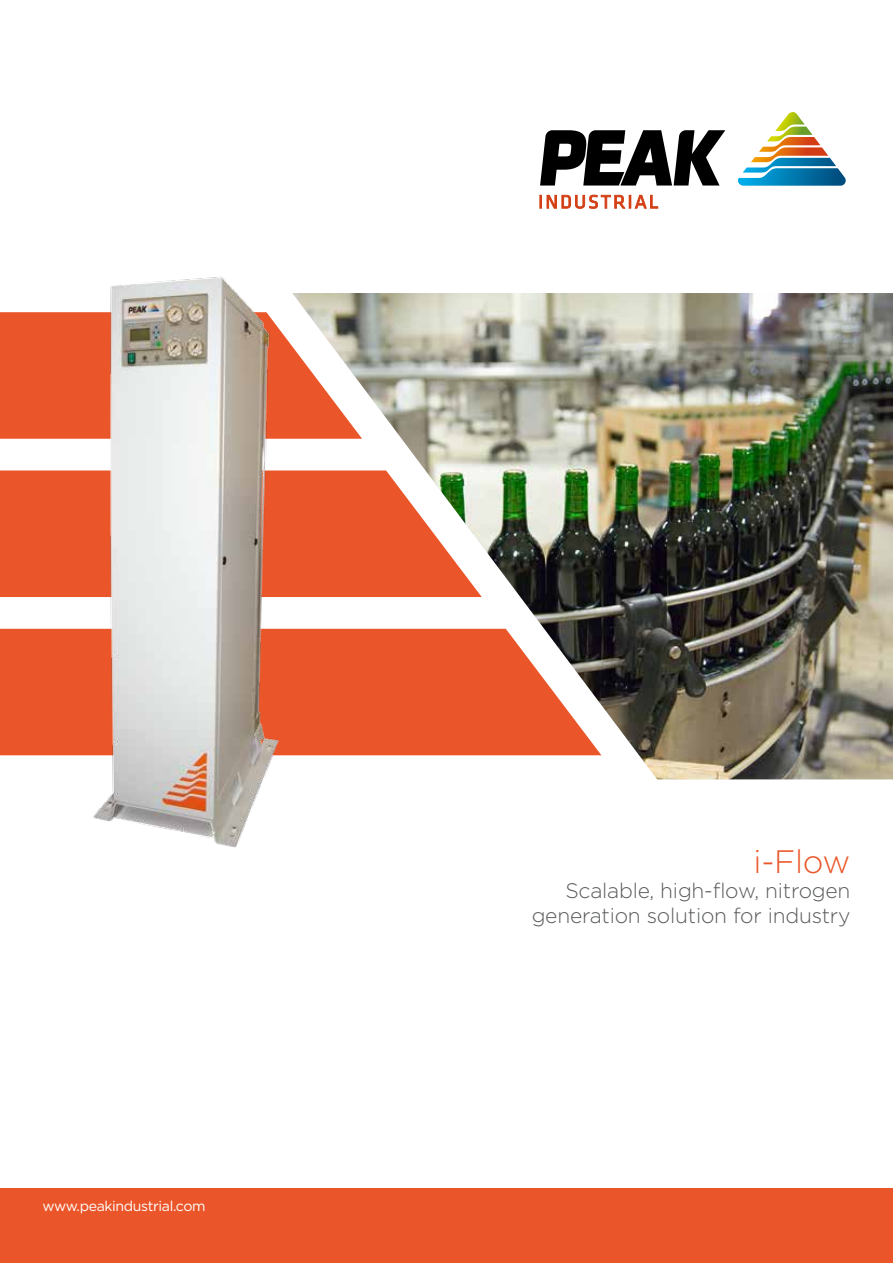
<style>
.page{position:relative;width:893px;height:1263px;background:#fff}
.page>*{position:absolute;margin:0;border:0;box-sizing:border-box;transform-origin:0 0}
.t1{font:300 32.4px "Gotham";color:#ea5629}
.t2{font:300 21px/25.2px "Gotham";letter-spacing:-.01em;color:#585a5c;text-align:right}
.t3{font:14.1px "Gotham";letter-spacing:-.025em;color:#fff}
</style>
<div class="page">
<div style="left:0;top:1188px;width:893px;height:75px;background:#ea5629"></div>
<svg style="left:540px;top:130px;width:185px;height:56px"></svg>
<svg style="left:738px;top:112px;width:108px;height:74px"></svg>
<svg style="left:540px;top:195px;width:118px;height:14px"></svg>
<img style="left:449px;top:293px;width:444px;height:486px">
<img style="left:0;top:276px;width:449px;height:572px">
<p class="t3" style="left:43px;top:1197px;width:165px">www.peakindustrial.com</p>
<h1 class="t1" style="left:754px;top:841px;width:98px">i-Flow</h1>
<p class="t2" style="left:532px;top:877px;width:320px">Scalable, high-flow, nitrogen generation solution for industry</p>
</div>
